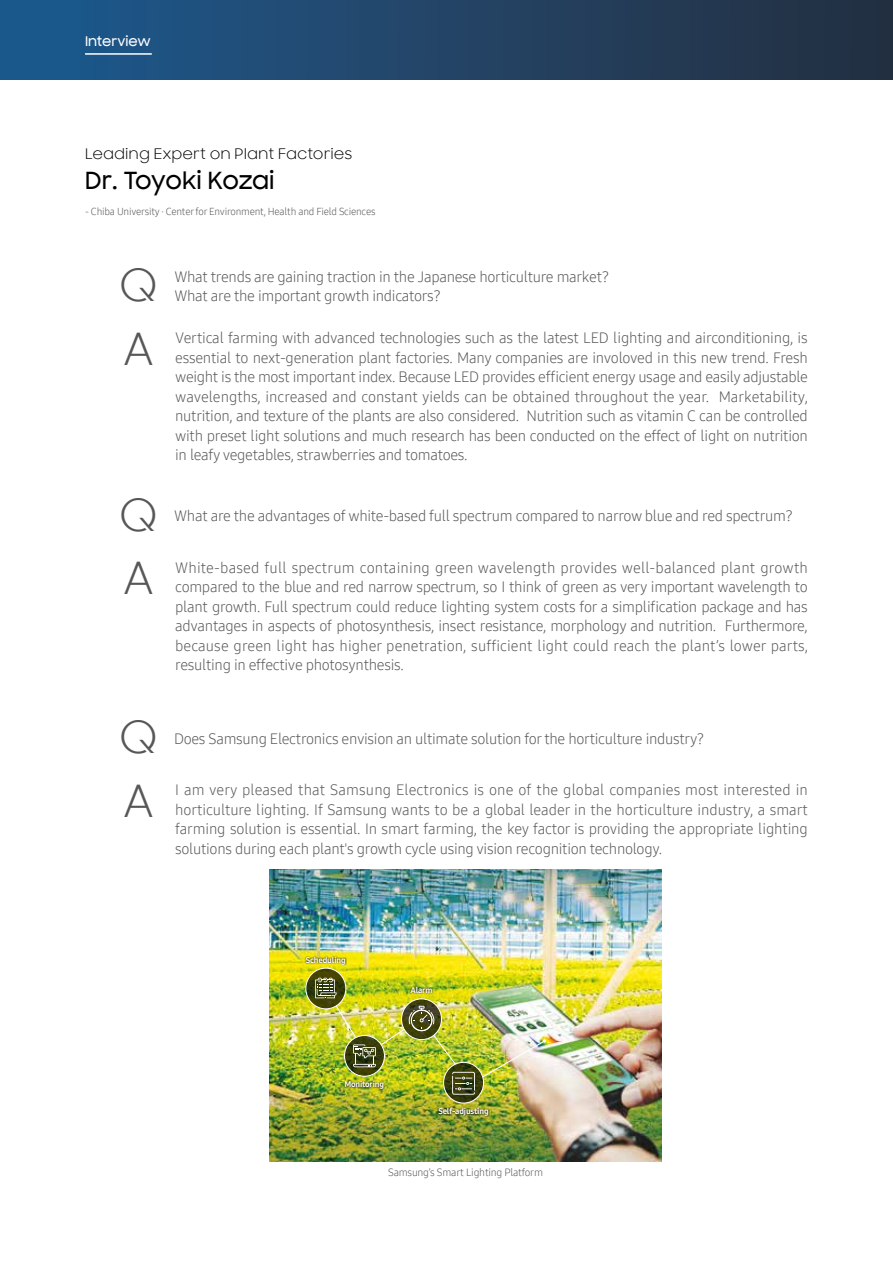
<style>
.page{position:relative;width:893px;height:1263px;background:#fff}
.page>*{position:absolute;margin:0;border:0;box-sizing:border-box;transform-origin:0 0}
.t1{font:45px "Samsung Sharp Sans";color:#575756}
.t2{font:500 24px "Samsung Sharp Sans";letter-spacing:-.025em;color:#000}
.t3{font:15px/19.5px "Samsung One 300";letter-spacing:-.02em;color:#575756;text-align:justify}
.t4{font:14.7px "Samsung Sharp Sans";color:#000}
.t5{font:500 13.5px "Samsung Sharp Sans";color:#fff}
.t6{font:10.5px "Samsung One 300";letter-spacing:-.02em;color:#575756}
.t7{font:10.2px "Samsung One 300";letter-spacing:-.02em;color:#575756}
.t8{font:8.25px "Samsung One 800";letter-spacing:-.02em;color:#fff}
</style>
<div class="page">
<div style="left:0;top:0;width:893px;height:80px;background:linear-gradient(to right,#1d5a8f,#252f40)"></div>
<hr style="left:85px;top:53px;width:67px;height:2px;background:#fff">
<img style="left:269px;top:870px;width:393px;height:291px">
<svg style="left:409px;top:985px;width:25px;height:9px"></svg>
<svg style="left:437px;top:1106px;width:53px;height:11px"></svg>
<svg style="left:306px;top:968px;width:40px;height:41px"></svg>
<svg style="left:401px;top:999px;width:41px;height:41px"></svg>
<svg style="left:444px;top:1062px;width:40px;height:41px"></svg>
<svg style="left:304px;top:954px;width:43px;height:12px"></svg>
<img style="left:481px;top:1039px;width:65px;height:39px">
<div style="left:443px;top:1062px;width:41px;height:41px;border:1px solid #fff;border-radius:50%"></div>
<div style="left:401px;top:998px;width:41px;height:42px;border:1px solid #fff;border-radius:50%"></div>
<div style="left:305px;top:967px;width:41px;height:42px;border:1px solid #fff;border-radius:50%"></div>
<svg style="left:315px;top:978px;width:22px;height:20px"></svg>
<img style="left:335px;top:1004px;width:140px;height:91px">
<p class="t5" style="left:85px;top:31px;width:67px">Interview</p>
<p class="t4" style="left:85px;top:143px;width:269px">Leading Expert on Plant Factories</p>
<h2 class="t2" style="left:85px;top:163px;width:191px">Dr. Toyoki Kozai</h2>
<p class="t7" style="left:85px;top:204px;width:292px">- Chiba University · Center for Environment, Health and Field Sciences</p>
<h1 class="t1" style="left:119px;top:253px;width:40px">Q</h1>
<h1 class="t1" style="left:123px;top:316px;width:33px">A</h1>
<p class="t3" style="left:174px;top:267px;width:436px">What trends are gaining traction in the Japanese horticulture market?</p>
<p class="t3" style="left:174px;top:286px;width:268px">What are the important growth indicators?</p>
<p class="t3" style="left:175px;top:328px;width:634px">Vertical farming with advanced technologies such as the latest LED lighting and airconditioning, is essential to next-generation plant factories. Many companies are involoved in this new trend. Fresh weight is the most important index. Because LED provides efficient energy usage and easily adjustable wavelengths, increased and constant yields can be obtained throughout the year. Marketability, nutrition, and texture of the plants are also considered. Nutrition such as vitamin C can be controlled with preset light solutions and much research has been conducted on the effect of light on nutrition in leafy vegetables, strawberries and tomatoes.</p>
<h1 class="t1" style="left:119px;top:482px;width:40px">Q</h1>
<p class="t3" style="left:174px;top:505px;width:620px">What are the advantages of white-based full spectrum compared to narrow blue and red spectrum?</p>
<p class="t3" style="left:175px;top:558px;width:634px">White-based full spectrum containing green wavelength provides well-balanced plant growth compared to the blue and red narrow spectrum, so I think of green as very important wavelength to plant growth. Full spectrum could reduce lighting system costs for a simplification package and has advantages in aspects of photosynthesis, insect resistance, morphology and nutrition. Furthermore, because green light has higher penetration, sufficient light could reach the plant’s lower parts, resulting in effective photosynthesis.</p>
<h1 class="t1" style="left:123px;top:546px;width:33px">A</h1>
<h1 class="t1" style="left:119px;top:705px;width:40px">Q</h1>
<h1 class="t1" style="left:123px;top:768px;width:33px">A</h1>
<p class="t3" style="left:174px;top:729px;width:531px">Does Samsung Electronics envision an ultimate solution for the horticulture industry?</p>
<p class="t3" style="left:175px;top:780px;width:634px">I am very pleased that Samsung Electronics is one of the global companies most interested in horticulture lighting. If Samsung wants to be a global leader in the horticulture industry, a smart farming solution is essential. In smart farming, the key factor is providing the appropriate lighting solutions during each plant's growth cycle using vision recognition technology.</p>
<p class="t8" style="left:306px;top:954px;width:41px">Scheduling</p>
<p class="t8" style="left:410px;top:984px;width:24px">Alarm</p>
<p class="t8" style="left:344px;top:1079px;width:41px">Monitoring</p>
<p class="t8" style="left:438px;top:1106px;width:52px">Self-adjusting</p>
<p class="t6" style="left:388px;top:1166px;width:156px">Samsung’s Smart Lighting Platform</p>
</div>
